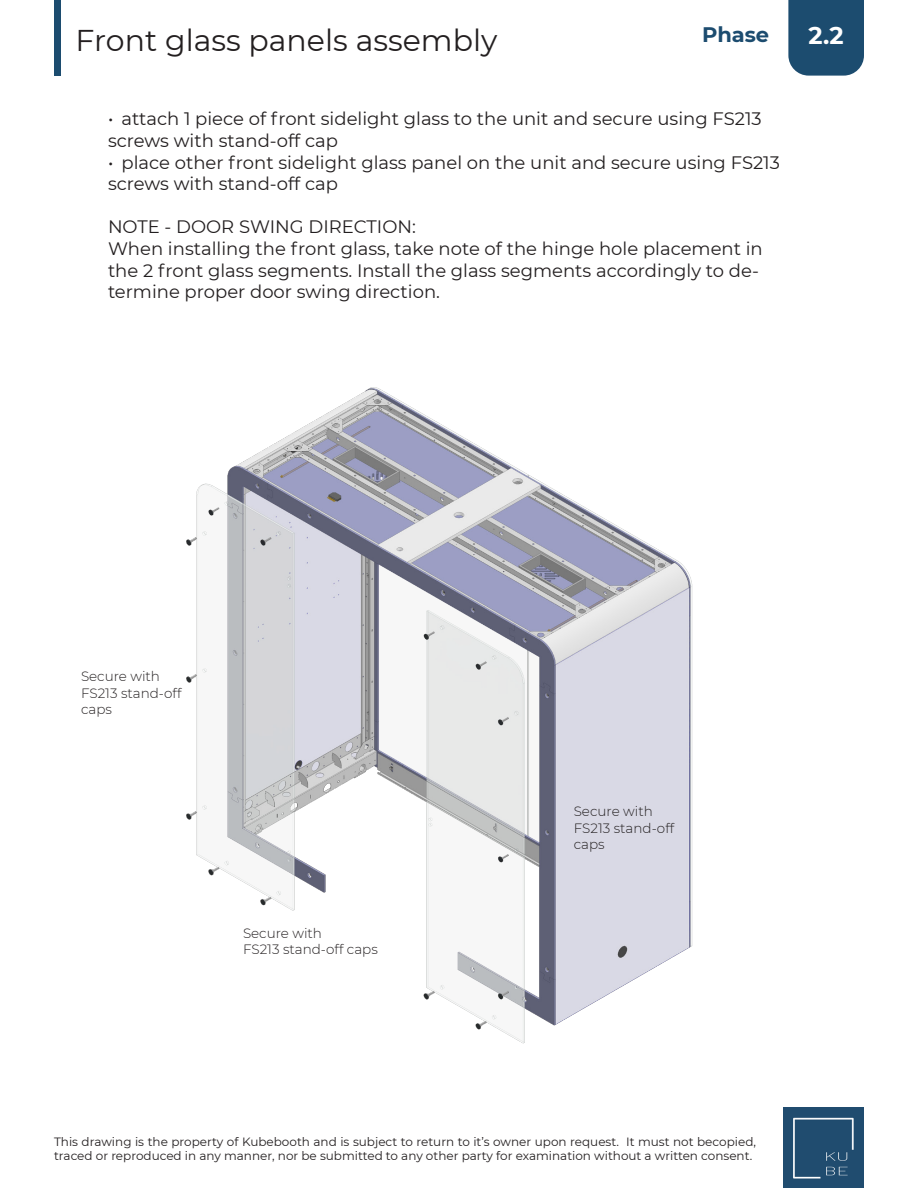
<style>
.page{position:relative;width:918px;height:1188px;background:#fff}
.page>*{position:absolute;margin:0;border:0;box-sizing:border-box;transform-origin:0 0}
.t1{font:30px "Montserrat";color:#231f20}
.t2{font:700 24px "Montserrat";color:#fff}
.t3{font:700 21px "Montserrat";color:#1c4c6f}
.t4{font:18px/21.6px "Montserrat";color:#231f20}
.t5{font:300 13.5px/16.2px "Montserrat";color:#231f20}
.t6{font:12px/14.4px "Montserrat";color:#231f20}
</style>
<div class="page">
<div style="left:788px;top:0;width:76px;height:76px;background:#1c4c6f"></div>
<svg style="left:54px;top:0;width:7px;height:76px"></svg>
<img style="left:783px;top:1107px;width:81px;height:81px">
<img style="left:186px;top:387px;width:507px;height:657px">
<p class="t3" style="left:702px;top:19px;width:69px">Phase</p>
<h1 class="t1" style="left:76px;top:19px;width:423px">Front glass panels assembly</h1>
<h2 class="t2" style="left:809px;top:19px;width:37px">2.2</h2>
<p class="t4" style="left:108px;top:108px;width:655px">• attach 1 piece of front sidelight glass to the unit and secure using FS213 screws with stand-off cap</p>
<p class="t4" style="left:108px;top:151px;width:673px">• place other front sidelight glass panel on the unit and secure using FS213 screws with stand-off cap</p>
<p class="t4" style="left:108px;top:216px;width:656px">NOTE - DOOR SWING DIRECTION:<br>When installing the front glass, take note of the hinge hole placement in the 2 front glass segments. Install the glass segments accordingly to de&shy;termine proper door swing direction.</p>
<p class="t5" style="left:81px;top:668px;width:102px">Secure with<br>FS213 stand-off caps</p>
<p class="t5" style="left:243px;top:925px;width:136px">Secure with<br>FS213 stand-off caps</p>
<p class="t5" style="left:574px;top:803px;width:102px">Secure with<br>FS213 stand-off caps</p>
<p class="t6" style="left:54px;top:1134px;width:704px">This drawing is the property of Kubebooth and is subject to return to it’s owner upon request. It must not becopied, traced or reproduced in any manner, nor be submitted to any other party for examination without a written consent.</p>
</div>
